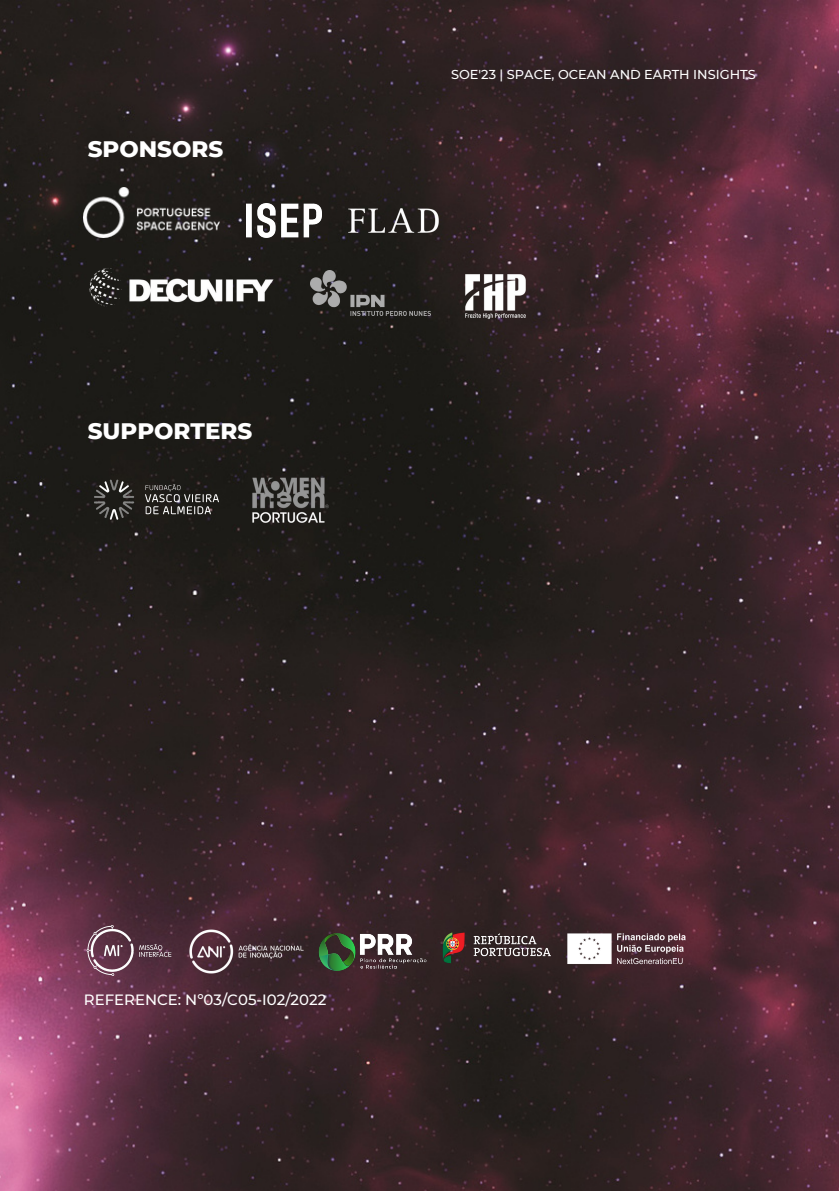
<style>
.page{position:relative;width:839px;height:1191px;background:#fff}
.page>*{position:absolute;margin:0;border:0;box-sizing:border-box;transform-origin:0 0}
.t1{font:800 22.8px "Montserrat";color:#fff}
.t2{font:500 14.8px "Montserrat";color:#fff}
.t3{font:500 12.8px "Montserrat";color:#fff}
</style>
<div class="page">
<img style="left:0;top:0;width:838px;height:1191px">
<img style="left:84px;top:263px;width:195px;height:47px">
<img style="left:344px;top:203px;width:98px;height:35px">
<img style="left:246px;top:203px;width:75px;height:35px">
<img style="left:84px;top:188px;width:135px;height:49px">
<img style="left:310px;top:270px;width:120px;height:45px">
<img style="left:462px;top:270px;width:67px;height:53px">
<img style="left:252px;top:473px;width:77px;height:53px">
<img style="left:84px;top:470px;width:145px;height:60px">
<img style="left:84px;top:924px;width:90px;height:52px">
<img style="left:182px;top:920px;width:128px;height:64px">
<img style="left:318px;top:933px;width:108px;height:38px">
<img style="left:560px;top:931px;width:135px;height:35px">
<img style="left:434px;top:930px;width:36px;height:36px">
<img style="left:470px;top:931px;width:80px;height:29px">
<p class="t1" style="left:88px;top:134px;width:137px">SPONSORS</p>
<p class="t1" style="left:88px;top:417px;width:166px">SUPPORTERS</p>
<p class="t3" style="left:451px;top:67px;width:306px">SOE'23 | SPACE, OCEAN AND EARTH INSIGHTS</p>
<p class="t2" style="left:84px;top:991px;width:244px">REFERENCE: Nº03/C05-I02/2022</p>
</div>
